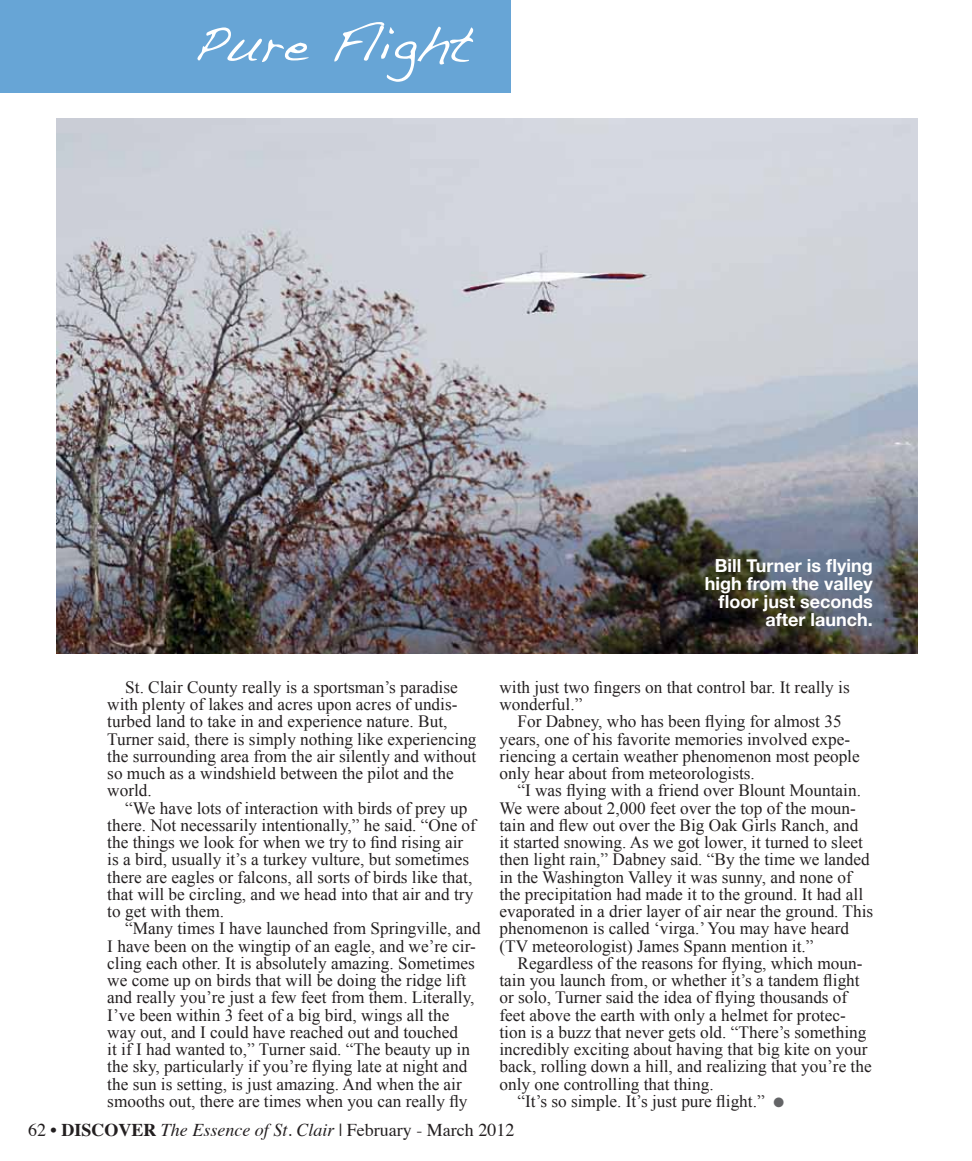
<style>
.page{position:relative;width:972px;height:1161px;background:#fff}
.page>*{position:absolute;margin:0;border:0;box-sizing:border-box;transform-origin:0 0}
.t1{font:51px "Handwriting Dakota";color:#fff}
.t2{font:700 18px/18px "Helvetica Neue";color:#fff;text-align:right}
.t3{font:18px "Times";color:#231f20}
.t4{font:17.25px/17.2px "Times New Roman";color:#231f20}
.s1{color:#636466}
.s2{font-weight:700}
.s3{font-style:italic}
</style>
<div class="page">
<div style="left:0;top:0;width:511px;height:93px;background:#67a5d6"></div>
<img style="left:56px;top:118px;width:862px;height:536px">
<h1 class="t1" style="left:193px;top:13px;width:281px">Pure Flight</h1>
<p class="t2" style="left:705px;top:556px;width:169px">Bill Turner is flying high from the valley floor just seconds after launch.</p>
<p class="t4" style="left:107px;top:678px;width:371px;text-indent:18px">St. Clair County really is a sportsman’s paradise with plenty of lakes and acres upon acres of undis&shy;turbed land to take in and experience nature. But, Turner said, there is simply nothing like experiencing the surrounding area from the air silently and without so much as a windshield between the pilot and the world.</p>
<p class="t4" style="left:107px;top:799px;width:370px;text-indent:18px">“We have lots of interaction with birds of prey up there. Not necessarily intentionally,” he said. “One of the things we look for when we try to find rising air is a bird, usually it’s a turkey vulture, but sometimes there are eagles or falcons, all sorts of birds like that, that will be circling, and we head into that air and try to get with them.</p>
<p class="t4" style="left:107px;top:920px;width:375px;text-indent:18px">“Many times I have launched from Springville, and I have been on the wingtip of an eagle, and we’re cir&shy;cling each other. It is absolutely amazing. Sometimes we come up on birds that will be doing the ridge lift and really you’re just a few feet from them. Literally, I’ve been within 3 feet of a big bird, wings all the way out, and I could have reached out and touched<br>it if I had wanted to,” Turner said. “The beauty up in the sky, particularly if you’re flying late at night and the sun is setting, is just amazing. And when the air smooths out, there are times when you can really fly</p>
<p class="t4" style="left:500px;top:678px;width:352px">with just two fingers on that control bar. It really is wonderful.”</p>
<p class="t4" style="left:500px;top:713px;width:362px;text-indent:18px">For Dabney, who has been flying for almost 35 years, one of his favorite memories involved expe&shy;riencing a certain weather phenomenon most people only hear about from meteorologists.</p>
<p class="t4" style="left:500px;top:782px;width:375px;text-indent:18px">“I was flying with a friend over Blount Mountain.<br>We were about 2,000 feet over the top of the moun&shy;tain and flew out over the Big Oak Girls Ranch, and<br>it started snowing. As we got lower, it turned to sleet then light rain,” Dabney said. “By the time we landed in the Washington Valley it was sunny, and none of the precipitation had made it to the ground. It had all evaporated in a drier layer of air near the ground. This phenomenon is called ‘virga.’ You may have heard (TV meteorologist) James Spann mention it.”</p>
<p class="t4" style="left:517px;top:954px;width:346px">Regardless of the reasons for flying, which moun-</p>
<p class="t4" style="left:499px;top:971px;width:362px">tain you launch from, or whether it’s a tandem flight</p>
<p class="t4" style="left:499px;top:989px;width:349px">or solo, Turner said the idea of flying thousands of</p>
<p class="t4" style="left:499px;top:1006px;width:348px">feet above the earth with only a helmet for protec-</p>
<p class="t4" style="left:499px;top:1023px;width:368px">tion is a buzz that never gets old. “There’s something</p>
<p class="t4" style="left:499px;top:1040px;width:369px">incredibly exciting about having that big kite on your</p>
<p class="t4" style="left:499px;top:1058px;width:374px">back, rolling down a hill, and realizing that you’re the</p>
<p class="t4" style="left:499px;top:1075px;width:216px">only one controlling that thing.</p>
<p class="t4" style="left:517px;top:1092px;width:268px">“It’s so simple. It’s just pure flight.” <span class="s1">●</span></p>
<p class="t3" style="left:28px;top:1113px;width:488px">62 • <span class="s2">DISCOVER</span> <span class="s3">The Essence of St. Clair</span> | February - March 2012</p>
</div>
